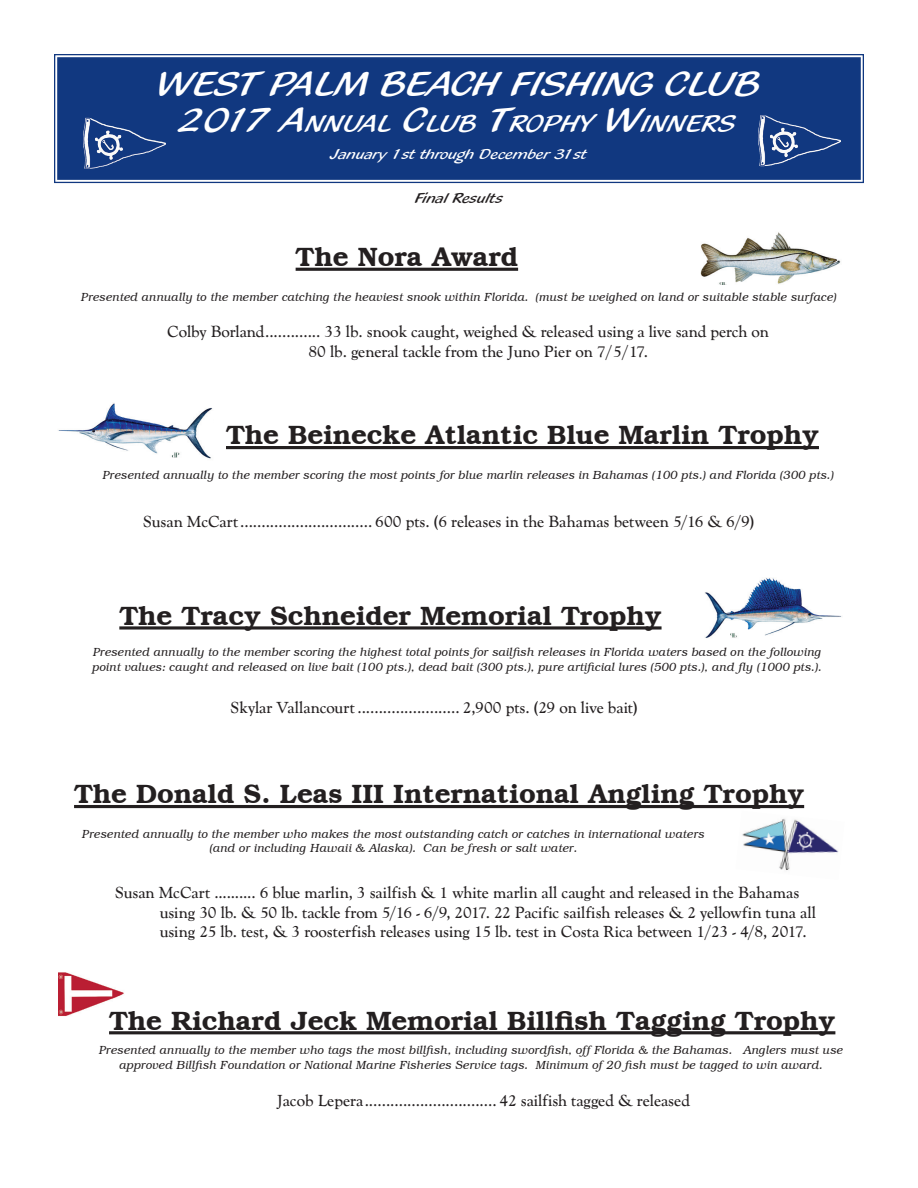
<style>
.page{position:relative;width:918px;height:1188px;background:#fff}
.page>*{position:absolute;margin:0;border:0;box-sizing:border-box;transform-origin:0 0}
.t1{font:36px "Blacklight D";color:#fff;scale:1.1 1}
.t2{font:600 27px "Bookman";color:#231f20}
.t3{font:25.2px "Blacklight D";color:#fff;scale:1.1 1}
.t4{font:16.5px/19.5px "Goudy Cat T";color:#231f20}
.t5{font:15px "Blacklight D";color:#fff;scale:1.1 1}
.t6{font:15px "Blacklight D";color:#231f20;scale:1.1 1}
.t7{font:italic 300 12px/14.4px "Bookman";color:#231f20;text-align:center}
.s1{font-size:36px}
</style>
<div class="page">
<div style="left:54px;top:54px;width:810px;height:130px;background:#113880"></div>
<div style="left:57px;top:57px;width:804px;height:123px;border:3px solid #113880"></div>
<div style="left:62px;top:62px;width:794px;height:113px;border:1px solid #113880"></div>
<img style="left:58px;top:972px;width:66px;height:44px">
<img style="left:58px;top:403px;width:155px;height:56px">
<img style="left:705px;top:578px;width:137px;height:60px">
<img style="left:700px;top:232px;width:141px;height:52px">
<hr style="left:296px;top:268px;width:222px;height:3px;background:#231f20">
<hr style="left:226px;top:446px;width:593px;height:3px;background:#231f20">
<svg style="left:119px;top:626px;width:543px;height:4px;background:#514e4f"></svg>
<div style="left:819px;top:629px;width:12px;height:9px;background:#fff"></div>
<hr style="left:109px;top:1031px;width:726px;height:3px;background:#231f20">
<img style="left:742px;top:818px;width:97px;height:53px">
<hr style="left:74px;top:805px;width:730px;height:3px;background:#231f20">
<img style="left:83px;top:118px;width:59px;height:51px">
<img style="left:758px;top:115px;width:60px;height:51px">
<h1 class="t1" style="left:157px;top:62px;width:550px">WEST PALM BEACH FISHING CLUB</h1>
<h3 class="t3" style="left:179px;top:108px;width:507px"><span class="s1">2017 A</span>NNUAL <span class="s1">C</span>LUB <span class="s1">T</span>ROPHY <span class="s1">W</span>INNERS</h3>
<p class="t5" style="left:331px;top:145px;width:234px">January 1st through December 31st</p>
<p class="t6" style="left:415px;top:189px;width:81px">Final Results</p>
<h2 class="t2" style="left:296px;top:240px;width:224px">The Nora Award</h2>
<p class="t7" style="left:81px;top:290px;width:757px">Presented annually to the member catching the heaviest snook within Florida. (must be weighed on land or suitable stable surface)</p>
<h3 class="t4" style="left:309px;top:322px;width:462px;text-indent:-142px">Colby Borland ............. 33 lb. snook caught, weighed &amp; released using a live sand perch on<br>80 lb. general tackle from the Juno Pier on 7/5/17.</h3>
<h2 class="t2" style="left:226px;top:419px;width:594px">The Beinecke Atlantic Blue Marlin Trophy</h2>
<p class="t7" style="left:103px;top:467px;width:733px">Presented annually to the member scoring the most points for blue marlin releases in Bahamas (100 pts.) and Florida (300 pts.)</p>
<h3 class="t4" style="left:143px;top:512px;width:613px">Susan McCart ............................... 600 pts. (6 releases in the Bahamas between 5/16 &amp; 6/9)</h3>
<h2 class="t2" style="left:119px;top:599px;width:544px">The Tracy Schneider Memorial Trophy</h2>
<p class="t7" style="left:93px;top:645px;width:731px;text-align:left">Presented annually to the member scoring the highest total points for sailfish releases in Florida waters based on the following point values: caught and released on live bait (100 pts.), dead bait (300 pts.), pure artificial lures (500 pts.), and fly (1000 pts.).</p>
<h3 class="t4" style="left:230px;top:698px;width:409px">Skylar Vallancourt ........................ 2,900 pts. (29 on live bait)</h3>
<h2 class="t2" style="left:74px;top:778px;width:732px">The Donald S. Leas III International Angling Trophy</h2>
<p class="t7" style="left:82px;top:826px;width:624px">Presented annually to the member who makes the most outstanding catch or catches in international waters (and or including Hawaii &amp; Alaska). Can be fresh or salt water.</p>
<p class="t4" style="left:160px;top:883px;width:658px;text-indent:-45px">Susan McCart .......... 6 blue marlin, 3 sailfish &amp; 1 white marlin all caught and released in the Bahamas using 30 lb. &amp; 50 lb. tackle from 5/16 - 6/9, 2017. 22 Pacific sailfish releases &amp; 2 yellowfin tuna all using 25 lb. test, &amp; 3 roosterfish releases using 15 lb. test in Costa Rica between 1/23 - 4/8, 2017.</p>
<h2 class="t2" style="left:109px;top:1004px;width:728px">The Richard Jeck Memorial Billfish Tagging Trophy</h2>
<p class="t7" style="left:99px;top:1043px;width:746px">Presented annually to the member who tags the most billfish, including swordfish, off Florida &amp; the Bahamas. Anglers must use approved Billfish Foundation or National Marine Fisheries Service tags. Minimum of 20 fish must be tagged to win award.</p>
<h3 class="t4" style="left:277px;top:1091px;width:415px">Jacob Lepera ............................... 42 sailfish tagged &amp; released</h3>
</div>
